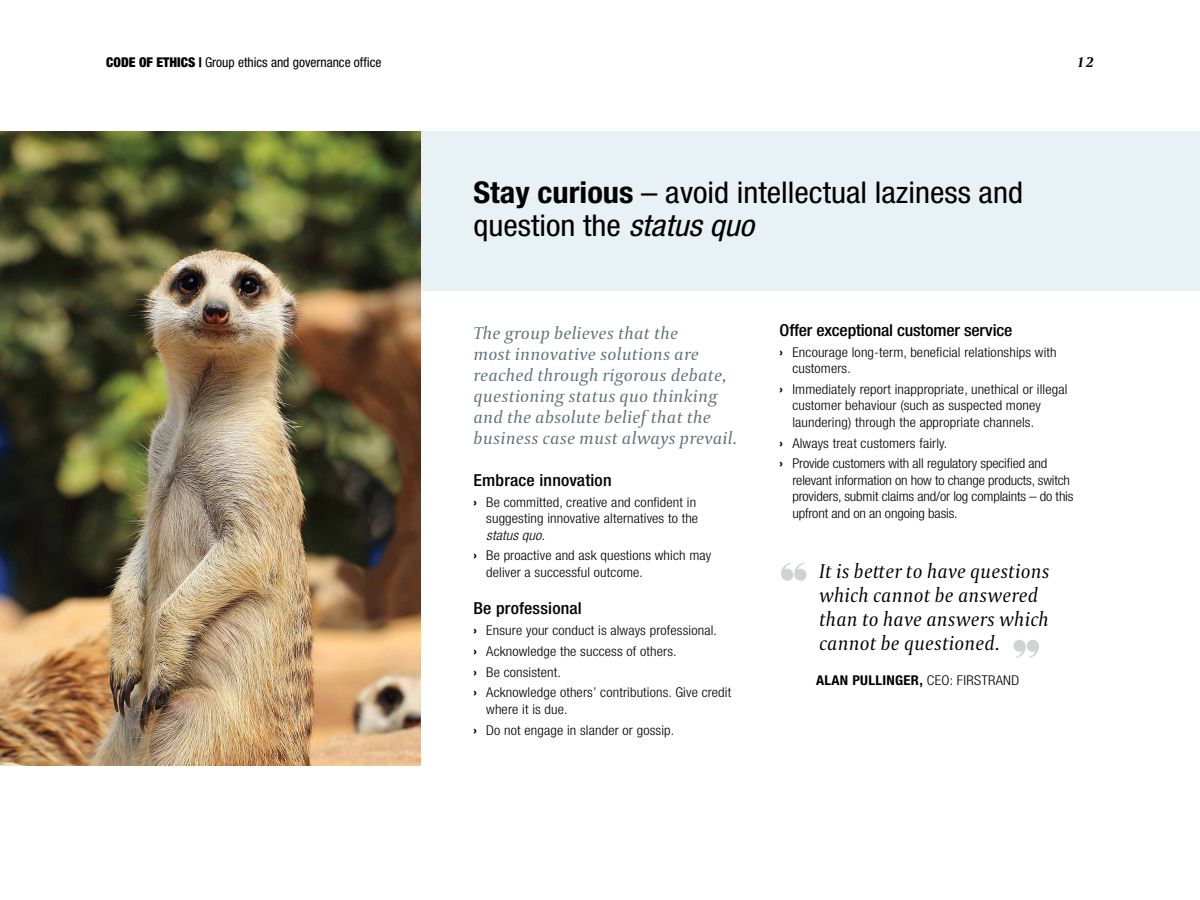
<style>
.page{position:relative;width:1200px;height:900px;background:#fff}
.page>*{position:absolute;margin:0;border:0;box-sizing:border-box;transform-origin:0 0}
.Heading_2{font:condensed 30px/33px "Helvetica Neue LT Std";color:#000;scale:1.08 1}
.Quote_Style_1{font:italic 21px/24px "Capitolium 2";letter-spacing:.01em;color:#000}
.Intro_Paragraph{font:italic 18px/21px "Capitolium 2";letter-spacing:.01em;color:#5d6f78;scale:1.08 1}
.Heading_3{font:500 condensed 16.5px "Helvetica Neue LT Std";color:#000;scale:1.08 1}
.t1{font:italic 700 15px "Capitolium 2";color:#000}
.t2{font:300 condensed 13.5px/16.5px "Helvetica Neue LT Std";letter-spacing:.01em;color:#000;scale:1.08 1}
.t3{font:300 condensed 13.5px/16.5px "Helvetica Neue LT Std";letter-spacing:-.01em;color:#000;scale:1.08 1}
.t4{font:condensed 13.5px "Helvetica Neue LT Std";color:#000}
.t5{font:700 condensed 13.5px "Helvetica Neue LT Std";letter-spacing:.02em;color:#000;scale:1.08 1}
.s1{font-weight:900}
.s2{font-weight:700}
.s3{font-style:italic}
.s4{font-weight:300}
</style>
<div class="page">
<div style="left:421px;top:132px;width:779px;height:159px;background:#e8f2f4"></div>
<img style="left:0;top:132px;width:421px;height:633px">
<svg style="left:1013px;top:640px;width:26px;height:18px"></svg>
<svg style="left:781px;top:563px;width:26px;height:18px"></svg>
<p class="t4" style="left:106px;top:54px;width:277px"><span class="s1">CODE OF ETHICS |</span> Group ethics and governance office</p>
<p class="t1" style="left:1077px;top:52px;width:18px">12</p>
<p class="Heading_2" style="left:474px;top:176px;width:510px"><span class="s2">Stay curious</span> – avoid intellectual laziness and question the <span class="s3">status quo</span></p>
<p class="Intro_Paragraph" style="left:474px;top:322px;width:245px">The group believes that the<br>most innovative solutions are reached through rigorous debate, questioning status quo thinking and the absolute belief that the business case must always prevail.</p>
<p class="Heading_3" style="left:474px;top:470px;width:129px">Embrace innovation</p>
<p class="t2" style="left:486px;top:494px;width:198px;text-indent:-13px"><span class="s2">›</span> Be committed, creative and confident in suggesting innovative alternatives to the <span class="s3">status quo.</span></p>
<p class="t2" style="left:486px;top:547px;width:210px;text-indent:-13px"><span class="s2">›</span> Be proactive and ask questions which may deliver a successful outcome.</p>
<p class="Heading_3" style="left:474px;top:599px;width:102px">Be professional</p>
<p class="t2" style="left:474px;top:622px;width:227px"><span class="s2">›</span> Ensure your conduct is always professional.</p>
<p class="t2" style="left:474px;top:643px;width:190px"><span class="s2">›</span> Acknowledge the success of others.</p>
<p class="t2" style="left:474px;top:663px;width:83px"><span class="s2">›</span> Be consistent.</p>
<p class="t2" style="left:486px;top:684px;width:228px;text-indent:-13px"><span class="s2">›</span> Acknowledge others’ contributions. Give credit where it is due.</p>
<p class="t2" style="left:474px;top:721px;width:188px"><span class="s2">›</span> Do not engage in slander or gossip.</p>
<p class="Heading_3" style="left:780px;top:320px;width:217px">Offer exceptional customer service</p>
<p class="t2" style="left:792px;top:343px;width:246px;text-indent:-13px"><span class="s2">›</span> Encourage long-term, beneficial relationships with customers.</p>
<p class="t2" style="left:792px;top:381px;width:256px;text-indent:-13px"><span class="s2">›</span> Immediately report inappropriate, unethical or illegal customer behaviour (such as suspected money laundering) through the appropriate channels.</p>
<p class="t2" style="left:780px;top:435px;width:157px"><span class="s2">›</span> Always treat customers fairly.</p>
<p class="t3" style="left:792px;top:455px;width:262px;text-indent:-13px"><span class="s2">›</span> Provide customers with all regulatory specified and relevant information on how to change products, switch providers, submit claims and/or log complaints – do this upfront and on an ongoing basis.</p>
<p class="Quote_Style_1" style="left:819px;top:559px;width:232px">It is better to have questions which cannot be answered than to have answers which cannot be questioned.</p>
<p class="t5" style="left:816px;top:672px;width:190px">ALAN PULLINGER, <span class="s4">CEO: FIRSTRAND</span></p>
</div>
